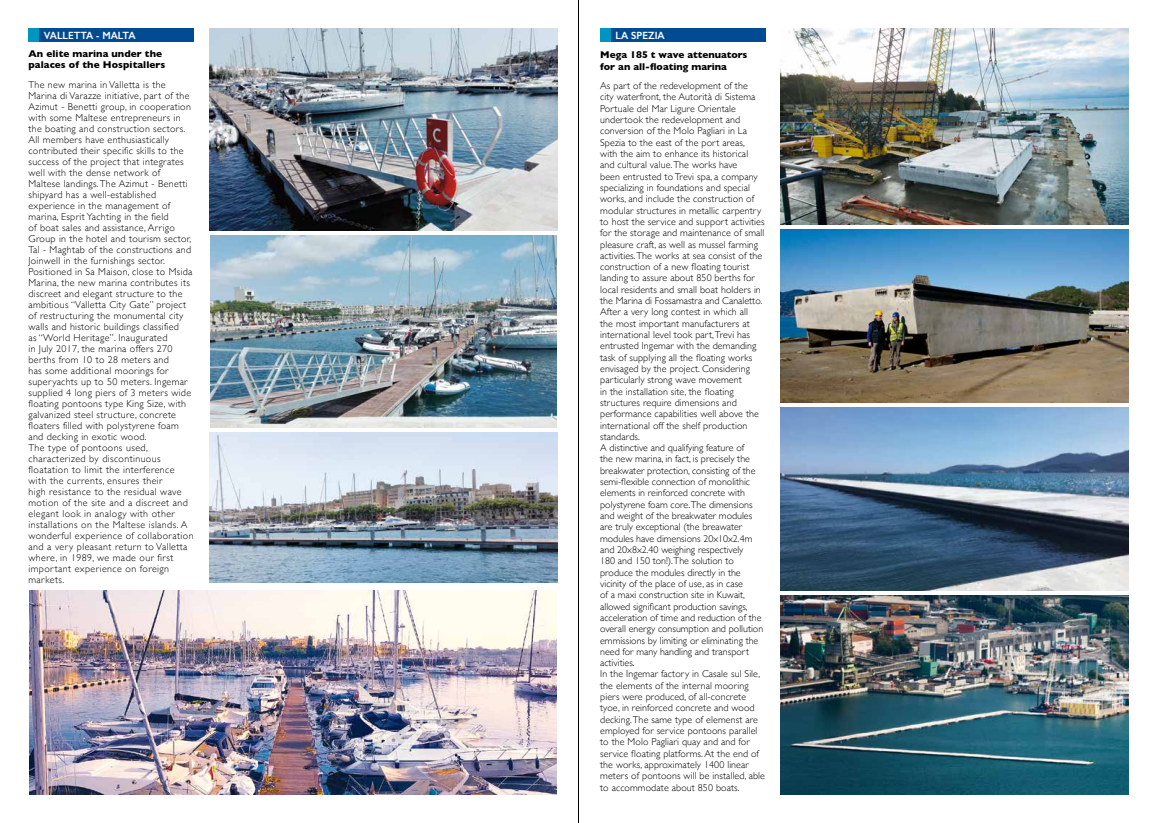
<style>
.page{position:relative;width:1157px;height:823px;background:#fff}
.page>*{position:absolute;margin:0;border:0;box-sizing:border-box;transform-origin:0 0}
.t1{font:600 10.5px "Gill Sans";color:#fff;scale:.95 1}
.t2{font:300 10px/11.3px "Gill Sans";letter-spacing:.01em;color:#000}
.t3{font:300 10px/11px "Gill Sans";letter-spacing:.03em;color:#000}
.t4{font:700 10px/10.6px "Gill Sans";letter-spacing:.01em;color:#000}
</style>
<div class="page">
<hr style="left:578px;top:0;width:1px;height:822px;background:#000">
<div style="left:39px;top:28px;width:155px;height:14px;background:#004b93"></div>
<div style="left:611px;top:28px;width:154px;height:14px;background:#004b93"></div>
<div style="left:28px;top:28px;width:11px;height:14px;background:#0095c1"></div>
<div style="left:600px;top:28px;width:11px;height:14px;background:#0095c1"></div>
<img style="left:210px;top:29px;width:347px;height:201px">
<img style="left:210px;top:235px;width:347px;height:192px">
<img style="left:29px;top:590px;width:528px;height:204px">
<img style="left:210px;top:432px;width:347px;height:150px">
<img style="left:780px;top:28px;width:348px;height:196px">
<img style="left:780px;top:230px;width:348px;height:172px">
<img style="left:780px;top:595px;width:348px;height:199px">
<img style="left:780px;top:407px;width:348px;height:183px">
<p class="t1" style="left:44px;top:29px;width:98px">VALLETTA - MALTA</p>
<p class="t1" style="left:615px;top:29px;width:53px">LA SPEZIA</p>
<p class="t4" style="left:28px;top:48px;width:138px">An elite marina under the palaces of the Hospitallers</p>
<p class="t3" style="left:28px;top:79px;width:166px">The new marina in Valletta is the Marina di Varazze initiative, part of the Azimut - Benetti group, in cooperation with some Maltese entrepreneurs in the boating and construction sectors.<br>All members have enthusiastically contributed their specific skills to the success of the project that integrates well with the dense network of Maltese landings. The Azimut - Benetti shipyard has a well-established experience in the management of marina, Esprit Yachting in the field<br>of boat sales and assistance, Arrigo Group in the hotel and tourism sector, Tal - Maghtab of the constructions and Joinwell in the furnishings sector.<br>Positioned in Sa Maison, close to Msida Marina, the new marina contributes its discreet and elegant structure to the ambitious “Valletta City Gate” project of restructuring the monumental city walls and historic buildings classified<br>as “World Heritage”. Inaugurated<br>in July 2017, the marina offers 270 berths from 10 to 28 meters and<br>has some additional moorings for superyachts up to 50 meters. Ingemar supplied 4 long piers of 3 meters wide floating pontoons type King Size, with galvanized steel structure, concrete floaters filled with polystyrene foam and decking in exotic wood.<br>The type of pontoons used, characterized by discontinuous floatation to limit the interference with the currents, ensures their<br>high resistance to the residual wave motion of the site and a discreet and elegant look in analogy with other installations on the Maltese islands. A wonderful experience of collaboration and a very pleasant return to Valletta where, in 1989, we made our first important experience on foreign markets.</p>
<p class="t4" style="left:600px;top:48px;width:149px;line-height:12px">Mega 185 t wave attenuators for an all-floating marina</p>
<p class="t2" style="left:600px;top:80px;width:166px">As part of the redevelopment of the<br>city waterfront, the Autorità di Sistema Portuale del Mar Ligure Orientale undertook the redevelopment and conversion of the Molo Pagliari in La Spezia to the east of the port areas,<br>with the aim to enhance its historical and cultural value. The works have<br>been entrusted to Trevi spa, a company specializing in foundations and special works, and include the construction of modular structures in metallic carpentry to host the service and support activities for the storage and maintenance of small pleasure craft, as well as mussel farming activities. The works at sea consist of the construction of a new floating tourist landing to assure about 850 berths for local residents and small boat holders in the Marina di Fossamastra and Canaletto.<br>After a very long contest in which all<br>the most important manufacturers at international level took part, Trevi has entrusted Ingemar with the demanding task of supplying all the floating works envisaged by the project. Considering particularly strong wave movement<br>in the installation site, the floating structures require dimensions and performance capabilities well above the international off the shelf production standards.<br>A distinctive and qualifying feature of<br>the new marina, in fact, is precisely the breakwater protection, consisting of the semi-flexible connection of monolithic elements in reinforced concrete with polystyrene foam core.The dimensions and weight of the breakwater modules are truly exceptional (the breawater modules have dimensions 20x10x2.4m and 20x8x2.40 weighing respectively<br>180 and 150 ton!).The solution to produce the modules directly in the vicinity of the place of use, as in case<br>of a maxi construction site in Kuwait, allowed significant production savings, acceleration of time and reduction of the overall energy consumption and pollution emmissions by limiting or eliminating the need for many handling and transport activities.<br>In the Ingemar factory in Casale sul Sile, the elements of the internal mooring piers were produced, of all-concrete tyoe, in reinforced concrete and wood decking. The same type of elemenst are employed for service pontoons parallel to the Molo Pagliari quay and and for service floating platforms. At the end of the works, approximately 1400 linear meters of pontoons will be installed, able to accommodate about 850 boats.</p>
</div>
